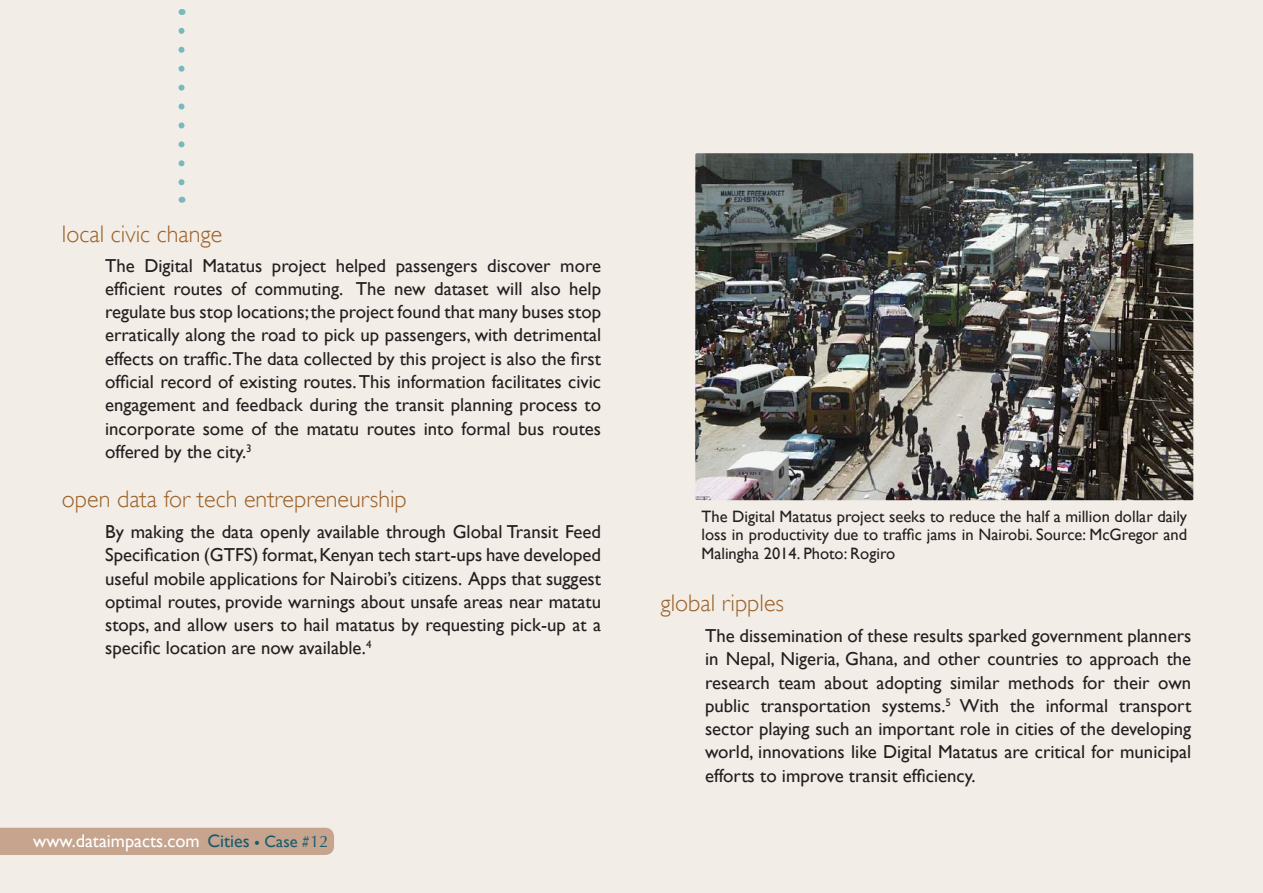
<style>
.page{position:relative;width:1263px;height:893px;background:#f2ede6}
.page>*{position:absolute;margin:0;border:0;box-sizing:border-box;transform-origin:0 0}
.t1{font:300 24px "Gill Sans";color:#9b6027}
.t2{font:18.75px/23.2px "Gill Sans";color:#231f20;text-align:justify}
.t3{font:18.3px "Gill Sans";color:#fff}
.t4{font:16.5px/18.8px "Gill Sans";color:#231f20;text-align:justify}
.s1{font-size:18px;color:#175b6d}
.s2{font-family:"Optima";font-size:12px;color:#175b6d}
.s3{font-size:16.5px;color:#175b6d}
.s4{font-family:"Optima";font-size:16.5px;color:#175b6d}
</style>
<div class="page">
<svg style="left:178px;top:31px;width:6px;height:155px"></svg>
<div style="left:0;top:828px;width:334px;height:27px;background:#c6a48e"></div>
<img style="left:695px;top:153px;width:498px;height:347px">
<p class="t1" style="left:62px;top:220px;width:162px">local civic change</p>
<p class="t2" style="left:105px;top:254px;width:497px">The Digital Matatus project helped passengers discover more efficient routes of commuting. The new dataset will also help regulate bus stop locations; the project found that many buses stop erratically along the road to pick up passengers, with detrimental effects on traffic.The data collected by this project is also the first official record of existing routes. This information facilitates civic engagement and feedback during the transit planning process to incorporate some of the matatu routes into formal bus routes offered by the city.<sup>3</sup></p>
<p class="t1" style="left:62px;top:486px;width:346px">open data for tech entrepreneurship</p>
<p class="t2" style="left:105px;top:520px;width:497px">By making the data openly available through Global Transit Feed Specification (GTFS) format, Kenyan tech start-ups have developed useful mobile applications for Nairobi’s citizens. Apps that suggest optimal routes, provide warnings about unsafe areas near matatu stops, and allow users to hail matatus by requesting pick-up at a specific location are now available.<sup>4</sup></p>
<p class="t3" style="left:33px;top:830px;width:297px">www.dataimpacts.com <span class="s1">Cities</span> <span class="s2">•</span> <span class="s3">Case</span> <span class="s4">#12</span></p>
<p class="t4" style="left:701px;top:507px;width:487px">The Digital Matatus project seeks to reduce the half a million dollar daily loss in productivity due to traffic jams in Nairobi. Source: McGregor and Malingha 2014. Photo: Rogiro</p>
<p class="t1" style="left:660px;top:589px;width:125px">global ripples</p>
<p class="t2" style="left:705px;top:624px;width:488px">The dissemination of these results sparked government planners in Nepal, Nigeria, Ghana, and other countries to approach the research team about adopting similar methods for their own public transportation systems.<sup>5</sup> With the informal transport sector playing such an important role in cities of the developing world, innovations like Digital Matatus are critical for municipal efforts to improve transit efficiency.</p>
</div>
